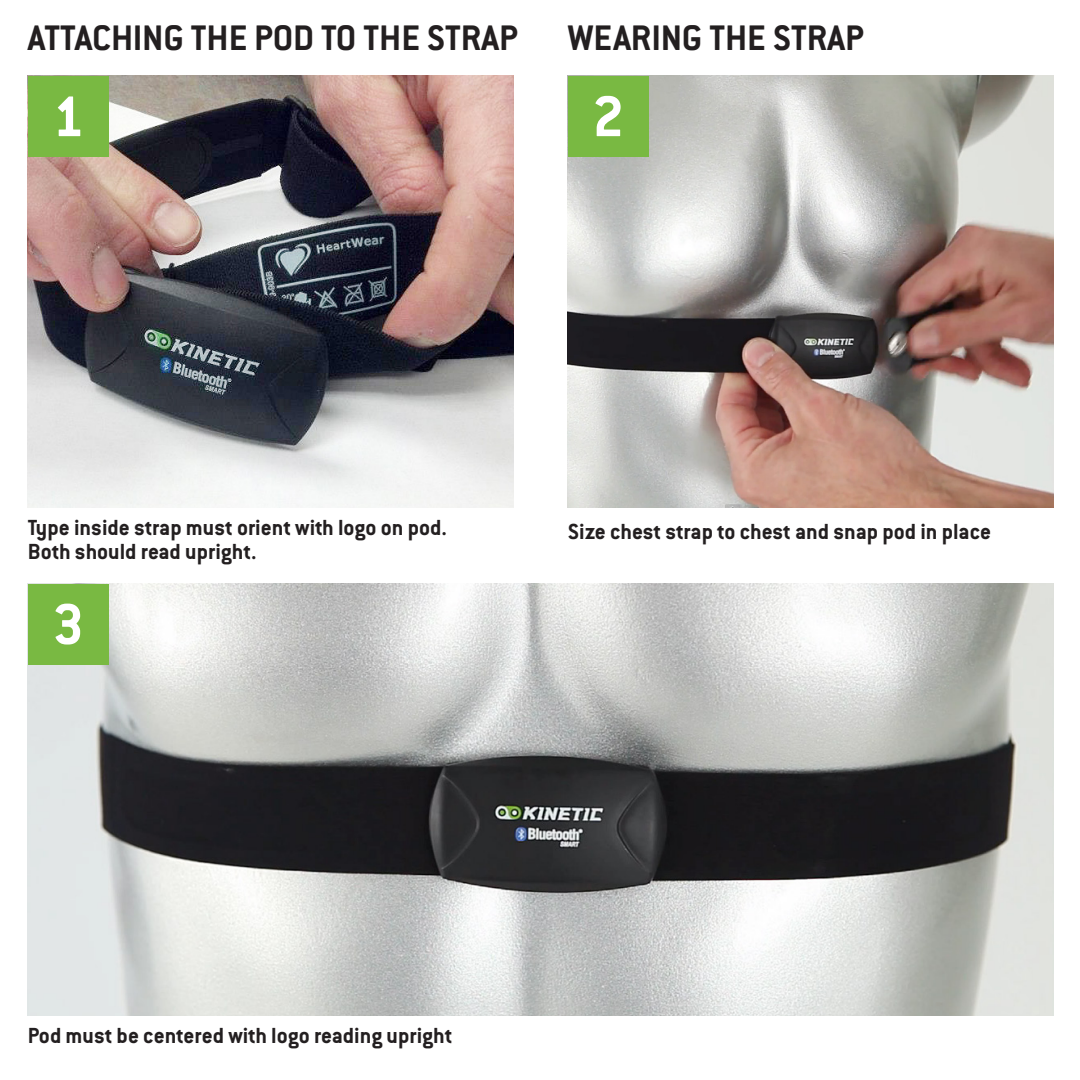
<style>
.page{position:relative;width:1080px;height:1080px;background:#fff}
.page>*{position:absolute;margin:0;border:0;box-sizing:border-box;transform-origin:0 0}
.t1{font:700 63px "Conduit ITC Std";color:#fff}
.t2{font:700 39px "Conduit ITC Std";color:#231f20}
.t3{font:700 24px "Conduit ITC Std";color:#231f20}
</style>
<div class="page">
<img style="left:568px;top:76px;width:486px;height:432px">
<img style="left:28px;top:76px;width:486px;height:432px">
<img style="left:28px;top:584px;width:1026px;height:432px">
<div style="left:28px;top:584px;width:81px;height:81px;background:#79b942"></div>
<div style="left:28px;top:76px;width:81px;height:81px;background:#79b942"></div>
<div style="left:568px;top:76px;width:81px;height:81px;background:#79b942"></div>
<p class="t2" style="left:28px;top:14px;width:491px">ATTACHING THE POD TO THE STRAP</p>
<p class="t2" style="left:568px;top:14px;width:297px">WEARING THE STRAP</p>
<p class="t1" style="left:52px;top:78px;width:33px">1</p>
<p class="t1" style="left:592px;top:78px;width:33px">2</p>
<p class="t3" style="left:28px;top:513px;width:421px">Type inside strap must orient with logo on pod.</p>
<p class="t3" style="left:568px;top:517px;width:425px">Size chest strap to chest and snap pod in place</p>
<p class="t3" style="left:28px;top:537px;width:230px">Both should read upright.</p>
<p class="t1" style="left:52px;top:586px;width:33px">3</p>
<p class="t3" style="left:28px;top:1021px;width:426px">Pod must be centered with logo reading upright</p>
</div>
